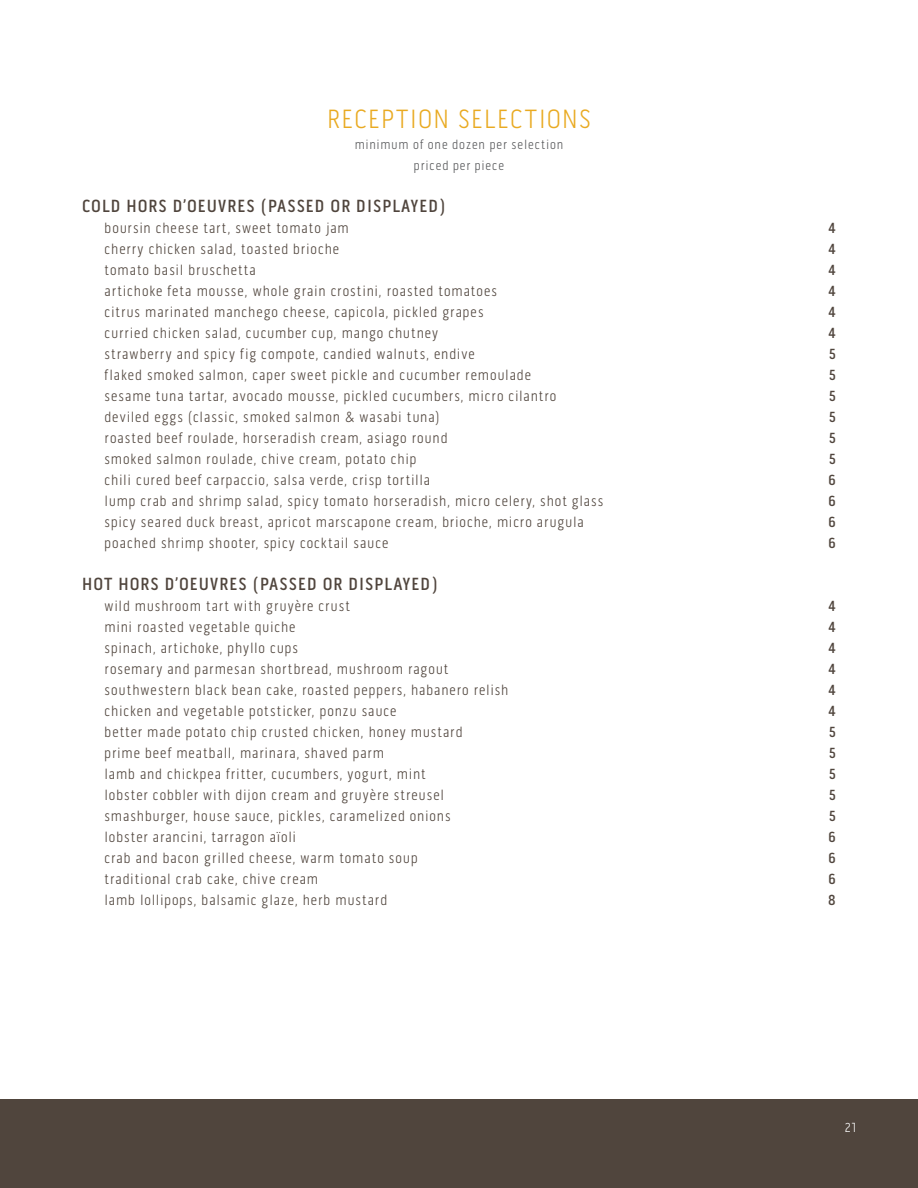
<style>
.page{position:relative;width:918px;height:1188px;background:#fff}
.page>*{position:absolute;margin:0;border:0;box-sizing:border-box;transform-origin:0 0}
.t1{font:300 27px "Pill Gothic 300 mg";letter-spacing:.05em;color:#e9aa22}
.t2{font:500 18px "Pill Gothic 300 mg";letter-spacing:.06em;color:#50453d}
.t3{font:300 15px "Pill Gothic 300 mg";letter-spacing:.065em;color:#50453d}
.t4{font:500 15px "Pill Gothic 300 mg";color:#50453d}
.t5{font:300 13.5px/21px "Pill Gothic 300 mg";letter-spacing:.065em;color:#58595b;text-align:center}
.t6{font:300 13.5px "Pill Gothic 300 mg";color:#fff}
</style>
<div class="page">
<div style="left:0;top:1099px;width:918px;height:89px;background:#50453d"></div>
<h1 class="t1" style="left:327px;top:103px;width:265px">RECEPTION SELECTIONS</h1>
<p class="t5" style="left:355px;top:134px;width:210px">minimum of one dozen per selection priced per piece</p>
<p class="t2" style="left:82px;top:195px;width:365px">COLD HORS D’OEUVRES (PASSED OR DISPLAYED)</p>
<p class="t3" style="left:105px;top:219px;width:246px">boursin cheese tart, sweet tomato jam</p>
<p class="t4" style="left:829px;top:219px;width:9px">4</p>
<p class="t3" style="left:105px;top:240px;width:236px">cherry chicken salad, toasted brioche</p>
<p class="t4" style="left:829px;top:240px;width:9px">4</p>
<p class="t3" style="left:105px;top:261px;width:153px">tomato basil bruschetta</p>
<p class="t4" style="left:829px;top:261px;width:9px">4</p>
<p class="t3" style="left:105px;top:282px;width:394px">artichoke feta mousse, whole grain crostini, roasted tomatoes</p>
<p class="t4" style="left:829px;top:282px;width:9px">4</p>
<p class="t3" style="left:105px;top:303px;width:381px">citrus marinated manchego cheese, capicola, pickled grapes</p>
<p class="t4" style="left:829px;top:303px;width:9px">4</p>
<p class="t3" style="left:105px;top:324px;width:335px">curried chicken salad, cucumber cup, mango chutney</p>
<p class="t4" style="left:829px;top:324px;width:9px">4</p>
<p class="t3" style="left:105px;top:345px;width:372px">strawberry and spicy fig compote, candied walnuts, endive</p>
<p class="t4" style="left:829px;top:345px;width:9px">5</p>
<p class="t3" style="left:105px;top:366px;width:428px">flaked smoked salmon, caper sweet pickle and cucumber remoulade</p>
<p class="t4" style="left:829px;top:366px;width:9px">5</p>
<p class="t3" style="left:105px;top:387px;width:453px">sesame tuna tartar, avocado mousse, pickled cucumbers, micro cilantro</p>
<p class="t4" style="left:829px;top:387px;width:9px">5</p>
<p class="t3" style="left:105px;top:408px;width:337px">deviled eggs (classic, smoked salmon &amp; wasabi tuna)</p>
<p class="t4" style="left:829px;top:408px;width:9px">5</p>
<p class="t3" style="left:105px;top:429px;width:344px">roasted beef roulade, horseradish cream, asiago round</p>
<p class="t4" style="left:829px;top:429px;width:9px">5</p>
<p class="t3" style="left:105px;top:450px;width:313px">smoked salmon roulade, chive cream, potato chip</p>
<p class="t4" style="left:829px;top:450px;width:9px">5</p>
<p class="t3" style="left:105px;top:471px;width:327px">chili cured beef carpaccio, salsa verde, crisp tortilla</p>
<p class="t4" style="left:829px;top:471px;width:9px">6</p>
<p class="t3" style="left:105px;top:492px;width:500px">lump crab and shrimp salad, spicy tomato horseradish, micro celery, shot glass</p>
<p class="t4" style="left:829px;top:492px;width:9px">6</p>
<p class="t3" style="left:105px;top:513px;width:481px">spicy seared duck breast, apricot marscapone cream, brioche, micro arugula</p>
<p class="t4" style="left:829px;top:513px;width:9px">6</p>
<p class="t3" style="left:105px;top:534px;width:285px">poached shrimp shooter, spicy cocktail sauce</p>
<p class="t4" style="left:829px;top:534px;width:9px">6</p>
<p class="t2" style="left:82px;top:573px;width:357px">HOT HORS D’OEUVRES (PASSED OR DISPLAYED)</p>
<p class="t3" style="left:105px;top:597px;width:247px">wild mushroom tart with gruyère crust</p>
<p class="t4" style="left:829px;top:597px;width:9px">4</p>
<p class="t3" style="left:105px;top:618px;width:192px">mini roasted vegetable quiche</p>
<p class="t4" style="left:829px;top:618px;width:9px">4</p>
<p class="t3" style="left:105px;top:639px;width:195px">spinach, artichoke, phyllo cups</p>
<p class="t4" style="left:829px;top:639px;width:9px">4</p>
<p class="t3" style="left:105px;top:660px;width:345px">rosemary and parmesan shortbread, mushroom ragout</p>
<p class="t4" style="left:829px;top:660px;width:9px">4</p>
<p class="t3" style="left:105px;top:681px;width:405px">southwestern black bean cake, roasted peppers, habanero relish</p>
<p class="t4" style="left:829px;top:681px;width:9px">4</p>
<p class="t3" style="left:105px;top:702px;width:293px">chicken and vegetable potsticker, ponzu sauce</p>
<p class="t4" style="left:829px;top:702px;width:9px">4</p>
<p class="t3" style="left:105px;top:723px;width:359px">better made potato chip crusted chicken, honey mustard</p>
<p class="t4" style="left:829px;top:723px;width:9px">5</p>
<p class="t3" style="left:105px;top:744px;width:281px">prime beef meatball, marinara, shaved parm</p>
<p class="t4" style="left:829px;top:744px;width:9px">5</p>
<p class="t3" style="left:105px;top:765px;width:323px">lamb and chickpea fritter, cucumbers, yogurt, mint</p>
<p class="t4" style="left:829px;top:765px;width:9px">5</p>
<p class="t3" style="left:105px;top:786px;width:341px">lobster cobbler with dijon cream and gruyère streusel</p>
<p class="t4" style="left:829px;top:786px;width:9px">5</p>
<p class="t3" style="left:105px;top:807px;width:348px">smashburger, house sauce, pickles, caramelized onions</p>
<p class="t4" style="left:829px;top:807px;width:9px">5</p>
<p class="t3" style="left:105px;top:828px;width:193px">lobster arancini, tarragon aïoli</p>
<p class="t4" style="left:829px;top:828px;width:9px">6</p>
<p class="t3" style="left:105px;top:849px;width:315px">crab and bacon grilled cheese, warm tomato soup</p>
<p class="t4" style="left:829px;top:849px;width:9px">6</p>
<p class="t3" style="left:105px;top:870px;width:215px">traditional crab cake, chive cream</p>
<p class="t4" style="left:829px;top:870px;width:9px">6</p>
<p class="t3" style="left:105px;top:891px;width:284px">lamb lollipops, balsamic glaze, herb mustard</p>
<p class="t4" style="left:828px;top:891px;width:9px">8</p>
<p class="t6" style="left:845px;top:1120px;width:13px">21</p>
</div>
